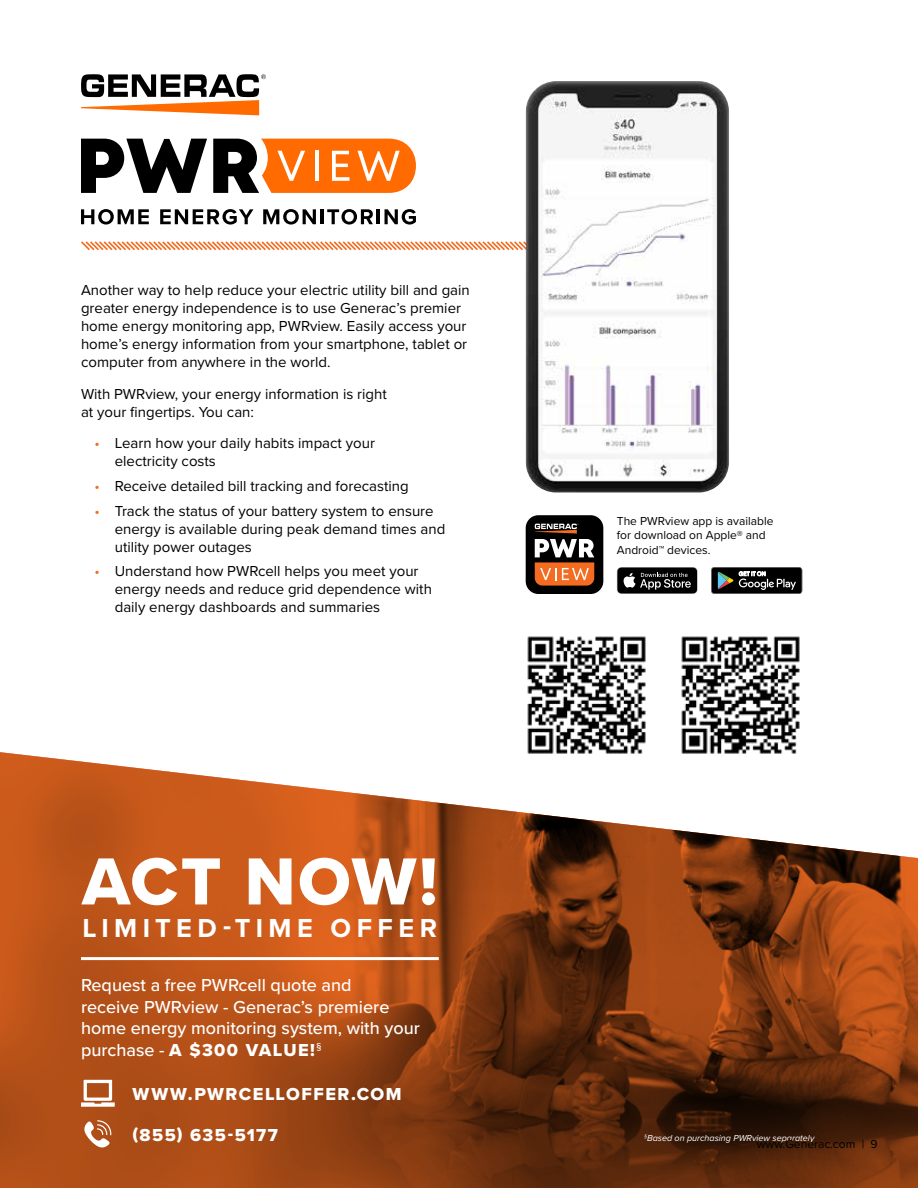
<style>
.page{position:relative;width:918px;height:1188px;background:#fff}
.page>*{position:absolute;margin:0;border:0;box-sizing:border-box;transform-origin:0 0}
.t1{font:69px "Proxima Nova Extrabld";letter-spacing:.025em;color:#fff}
.t2{font:700 27px "Proxima Nova";letter-spacing:.205em;color:#fff}
.t3{font:500 18px/21.6px "Proxima Nova";color:#fff}
.t4{font:18px "Proxima Nova Extrabld";letter-spacing:.08em;color:#fff}
.t5{font:15px/18px "Proxima Nova";color:#000}
.t6{font:12px/14.4px "Proxima Nova";color:#000}
.t7{font:italic 9px "Proxima Nova";color:#fff}
.s1{color:#f36d21}
.s2{font-family:"Proxima Nova";font-weight:500}
</style>
<div class="page">
<svg style="left:0;top:752px;width:918px;height:436px;background:#a1572e"></svg>
<hr style="left:81px;top:957px;width:358px;height:3px;background:#fff">
<svg style="left:81px;top:1080px;width:34px;height:27px"></svg>
<svg style="left:82px;top:1120px;width:30px;height:30px"></svg>
<svg style="left:81px;top:240px;width:445px;height:12px"></svg>
<svg style="left:617px;top:567px;width:81px;height:27px;background:#333"></svg>
<svg style="left:711px;top:567px;width:91px;height:27px;background:#303130"></svg>
<div style="left:526px;top:515px;width:77px;height:79px;background:#000;border-radius:13px"></div>
<svg style="left:535px;top:524px;width:59px;height:62px"></svg>
<svg style="left:81px;top:209px;width:68px;height:16px"></svg>
<svg style="left:160px;top:209px;width:93px;height:16px"></svg>
<svg style="left:263px;top:209px;width:53px;height:16px"></svg>
<hr style="left:320px;top:209px;width:4px;height:15px;background:#000">
<svg style="left:327px;top:209px;width:46px;height:16px"></svg>
<hr style="left:377px;top:209px;width:3px;height:15px;background:#000">
<svg style="left:385px;top:209px;width:31px;height:16px"></svg>
<svg style="left:81px;top:74px;width:185px;height:41px"></svg>
<svg style="left:81px;top:139px;width:126px;height:54px"></svg>
<svg style="left:213px;top:139px;width:203px;height:54px"></svg>
<img style="left:526px;top:81px;width:203px;height:412px">
<img style="left:516px;top:636px;width:141px;height:130px">
<img style="left:671px;top:636px;width:141px;height:130px">
<p class="t5" style="left:81px;top:280px;width:390px">Another way to help reduce your electric utility bill and gain greater energy independence is to use Generac’s premier home energy monitoring app, PWRview. Easily access your home’s energy information from your smartphone, tablet or computer from anywhere in the world.</p>
<p class="t5" style="left:81px;top:384px;width:307px">With PWRview, your energy information is right at your fingertips. You can:</p>
<p class="t5" style="left:115px;top:433px;width:262px;text-indent:-20px"><span class="s1">•</span> Learn how your daily habits impact your electricity costs</p>
<p class="t5" style="left:94px;top:476px;width:316px"><span class="s1">•</span> Receive detailed bill tracking and forecasting</p>
<p class="t5" style="left:115px;top:501px;width:332px;text-indent:-20px"><span class="s1">•</span> Track the status of your battery system to ensure energy is available during peak demand times and utility power outages</p>
<p class="t5" style="left:115px;top:562px;width:319px;text-indent:-20px"><span class="s1">•</span> Understand how PWRcell helps you meet your energy needs and reduce grid dependence with daily energy dashboards and summaries</p>
<h1 class="t1" style="left:82px;top:830px;width:357px">ACT NOW!</h1>
<h2 class="t2" style="left:82px;top:908px;width:356px">LIMITED-TIME OFFER</h2>
<p class="t3" style="left:81px;top:974px;width:340px">Request a free PWRcell quote and<br>receive PWRview - Generac’s premiere home energy monitoring system, with your</p>
<p class="t4" style="left:81px;top:1036px;width:242px"><span class="s2">purchase -</span> A $300 VALUE!<sup>§</sup></p>
<p class="t4" style="left:133px;top:1081px;width:271px">WWW.PWRCELLOFFER.COM</p>
<p class="t4" style="left:133px;top:1122px;width:147px">(855) 635-5177</p>
<p class="t6" style="left:617px;top:513px;width:158px">The PWRview app is available for download on Apple® and<br>Android™ devices.</p>
<p class="t7" style="left:645px;top:1131px;width:171px"><sup>§</sup>Based on purchasing PWRview separately</p>
<p class="t6" style="left:757px;top:1136px;width:122px">www.Generac.com | 9</p>
</div>
